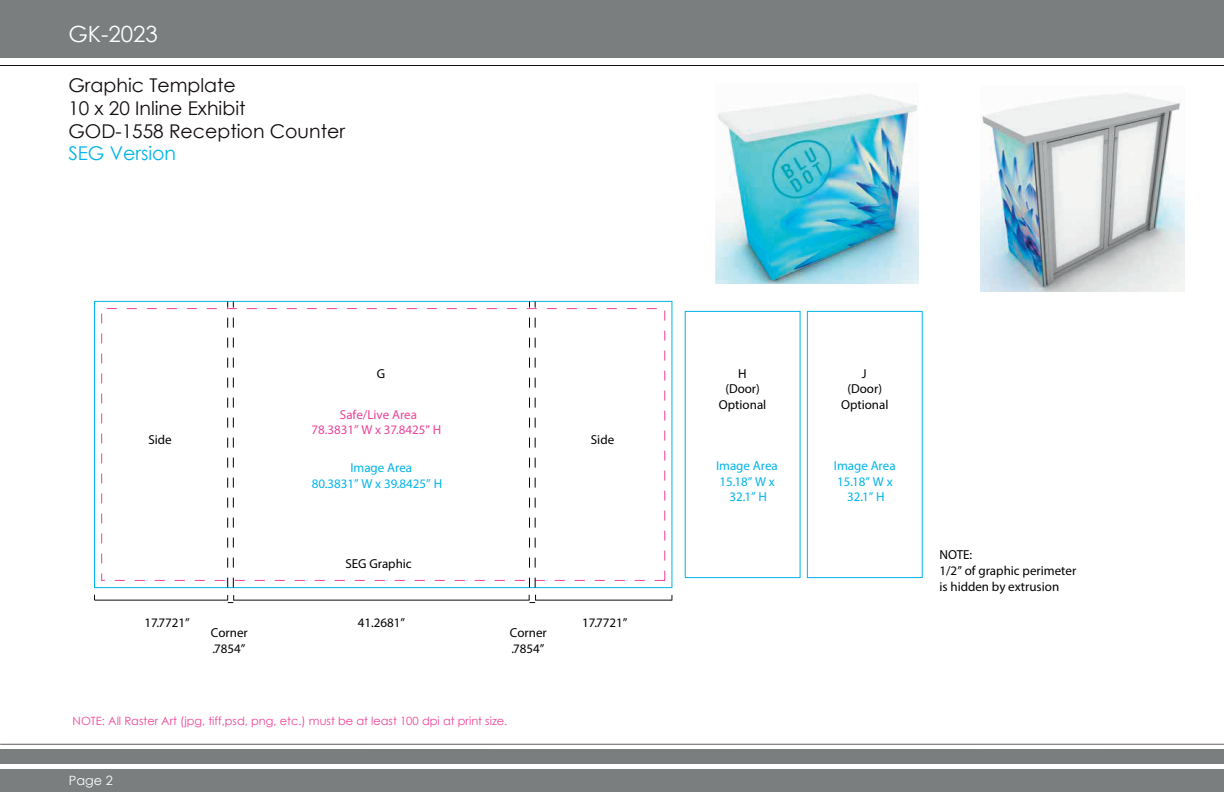
<style>
.page{position:relative;width:1224px;height:792px;background:#fff}
.page>*{position:absolute;margin:0;border:0;box-sizing:border-box;transform-origin:0 0}
.t1{font:22.3px "Century Gothic";color:#fff}
.t2{font:19px/22.7px "Century Gothic";color:#120c10}
.t3{font:19px "Century Gothic";color:#00b4e8}
.t4{font:13px/15.6px "Myriad Pro";color:#000}
.t5{font:13px/15.6px "Myriad Pro";color:#00b4e8;text-align:center}
.t6{font:13px/15.6px "Myriad Pro";color:#ed4298;text-align:center}
.t7{font:12.8px "Century Gothic";color:#fff}
.t8{font:11.4px "Century Gothic";color:#ed4298}
</style>
<div class="page">
<div style="left:0;top:749px;width:1224px;height:43px;background:#7b7e7f"></div>
<div style="left:0;top:764px;width:1224px;height:5px;background:#fff"></div>
<hr style="left:0;top:744px;width:1224px;height:1px;background:#120c10">
<div style="left:0;top:0;width:1224px;height:57px;background:#7b7e7f"></div>
<hr style="left:0;top:65px;width:1224px;height:1px;background:#120c10">
<img style="left:980px;top:93px;width:204px;height:198px">
<img style="left:715px;top:94px;width:204px;height:189px">
<div style="left:101px;top:308px;width:564px;height:273px;border:1px dashed #ed4298"></div>
<div style="left:94px;top:301px;width:578px;height:287px;border:1px solid #00b4e8"></div>
<hr style="left:95px;top:600px;width:133px;height:1px;background:#120c10">
<hr style="left:233px;top:600px;width:297px;height:1px;background:#120c10">
<hr style="left:535px;top:600px;width:137px;height:1px;background:#120c10">
<svg style="left:227px;top:301px;width:7px;height:287px"></svg>
<svg style="left:529px;top:301px;width:7px;height:287px"></svg>
<svg style="left:227px;top:595px;width:7px;height:8px"></svg>
<svg style="left:529px;top:595px;width:7px;height:8px"></svg>
<div style="left:685px;top:311px;width:116px;height:267px;border:1px solid #00b4e8"></div>
<div style="left:807px;top:311px;width:116px;height:267px;border:1px solid #00b4e8"></div>
<h1 class="t1" style="left:68px;top:18px;width:91px">GK-2023</h1>
<h2 class="t2" style="left:68px;top:74px;width:278px">Graphic Template<br>10 x 20 Inline Exhibit<br>GOD-1558 Reception Counter</h2>
<h2 class="t3" style="left:68px;top:140px;width:109px">SEG Version</h2>
<p class="t4" style="left:377px;top:365px;width:10px">G</p>
<p class="t6" style="left:311px;top:406px;width:131px">Safe/Live Area<br>78.3831” W x 37.8425” H</p>
<p class="t4" style="left:148px;top:432px;width:25px">Side</p>
<p class="t4" style="left:591px;top:432px;width:25px">Side</p>
<p class="t5" style="left:312px;top:460px;width:132px;text-align:left;text-indent:39px">Image Area<br>80.3831” W x 39.8425” H</p>
<p class="t4" style="left:345px;top:556px;width:68px">SEG Graphic</p>
<p class="t4" style="left:145px;top:615px;width:47px">17.7721”</p>
<p class="t4" style="left:358px;top:615px;width:49px">41.2681”</p>
<p class="t4" style="left:582px;top:615px;width:47px">17.7721”</p>
<p class="t4" style="left:510px;top:625px;width:38px">Corner .7854”</p>
<p class="t4" style="left:211px;top:625px;width:38px">Corner .7854”</p>
<p class="t8" style="left:73px;top:713px;width:436px">NOTE: All Raster Art (jpg, tiff,psd, png, etc.) must be at least 100 dpi at print size.</p>
<p class="t7" style="left:69px;top:771px;width:45px">Page 2</p>
<p class="t4" style="left:719px;top:365px;width:49px;text-align:center">H<br>(Door)<br>Optional</p>
<p class="t5" style="left:716px;top:458px;width:63px">Image Area<br>15.18” W x<br>32.1” H</p>
<p class="t4" style="left:862px;top:365px;width:6px">J</p>
<p class="t4" style="left:841px;top:381px;width:49px;text-align:center">(Door)<br>Optional</p>
<p class="t5" style="left:834px;top:458px;width:63px">Image Area<br>15.18” W x<br>32.1” H</p>
<p class="t4" style="left:939px;top:547px;width:138px">NOTE:<br>1/2” of graphic perimeter is hidden by extrusion</p>
</div>
